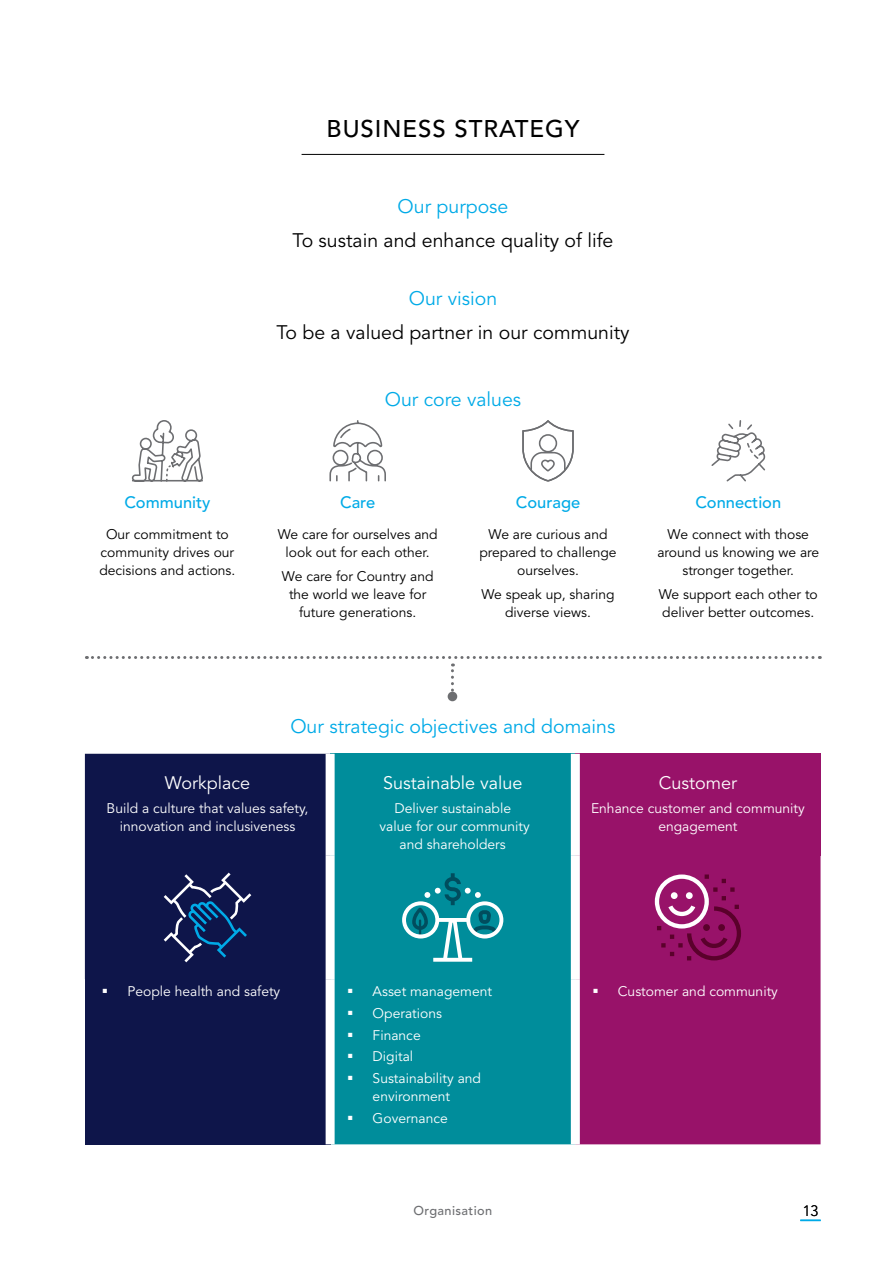
<style>
.page{position:relative;width:893px;height:1263px;background:#fff}
.page>*{position:absolute;margin:0;border:0;box-sizing:border-box;transform-origin:0 0}
.t1{font:500 24px "Avenir LT Std";letter-spacing:.04em;color:#000}
.t2{font:19.5px "Avenir LT Std";color:#00aae7}
.t3{font:19.5px "Avenir LT Std";color:#000}
.t4{font:18px "Avenir LT Std";color:#fff}
.t5{font:500 16.5px "Avenir LT Std";color:#00aae7}
.t6{font:300 15px "Avenir LT Std";color:#000}
.t7{font:13.8px/18px "Avenir LT Std";color:#000;text-align:center}
.t8{font:13.8px/21.9px "Avenir LT Std";color:#fff;text-align:center}
.t9{font:500 12.75px "Avenir LT Std";letter-spacing:.03em;color:#6d6e71}
</style>
<div class="page">
<hr style="left:302px;top:154px;width:302px;height:1px;background:#000">
<div style="left:85px;top:754px;width:241px;height:225px;background:#0e154a"></div>
<div style="left:330px;top:754px;width:245px;height:102px;background:#008d9b"></div>
<div style="left:575px;top:754px;width:245px;height:102px;background:#981269"></div>
<div style="left:335px;top:856px;width:236px;height:288px;background:#008d9b"></div>
<div style="left:580px;top:856px;width:240px;height:288px;background:#981269"></div>
<div style="left:85px;top:979px;width:245px;height:165px;background:#0e154a"></div>
<div style="left:326px;top:754px;width:9px;height:102px;background:#fff"></div>
<div style="left:571px;top:754px;width:9px;height:102px;background:#fff"></div>
<div style="left:326px;top:979px;width:9px;height:165px;background:#fff"></div>
<svg style="left:164px;top:873px;width:87px;height:89px"></svg>
<svg style="left:402px;top:873px;width:101px;height:89px"></svg>
<svg style="left:655px;top:874px;width:86px;height:86px"></svg>
<svg style="left:86px;top:656px;width:734px;height:42px"></svg>
<div style="left:448px;top:692px;width:9px;height:9px;background:#6d6e71;border-radius:50%"></div>
<svg style="left:329px;top:420px;width:57px;height:62px"></svg>
<svg style="left:522px;top:420px;width:52px;height:62px"></svg>
<svg style="left:711px;top:420px;width:55px;height:62px"></svg>
<svg style="left:131px;top:420px;width:72px;height:62px"></svg>
<hr style="left:800px;top:1219px;width:21px;height:2px;background:#00aae7">
<svg style="left:348px;top:988px;width:4px;height:4px"></svg>
<svg style="left:348px;top:1010px;width:4px;height:4px"></svg>
<svg style="left:348px;top:1032px;width:4px;height:4px"></svg>
<svg style="left:348px;top:1054px;width:4px;height:4px"></svg>
<svg style="left:348px;top:1076px;width:4px;height:4px"></svg>
<svg style="left:348px;top:1116px;width:4px;height:4px"></svg>
<svg style="left:593px;top:988px;width:4px;height:4px"></svg>
<h1 class="t1" style="left:327px;top:115px;width:254px">BUSINESS STRATEGY</h1>
<h2 class="t2" style="left:398px;top:195px;width:112px">Our purpose</h2>
<h2 class="t3" style="left:293px;top:229px;width:322px">To sustain and enhance quality of life</h2>
<h2 class="t2" style="left:409px;top:287px;width:90px">Our vision</h2>
<h2 class="t3" style="left:276px;top:321px;width:355px">To be a valued partner in our community</h2>
<p class="t5" style="left:124px;top:493px;width:88px">Community</p>
<p class="t7" style="left:99px;top:525px;width:137px">Our commitment to community drives our decisions and actions.</p>
<h2 class="t2" style="left:385px;top:388px;width:138px">Our core values</h2>
<p class="t5" style="left:340px;top:493px;width:37px">Care</p>
<p class="t7" style="left:278px;top:525px;width:162px">We care for ourselves and look out for each other.</p>
<p class="t7" style="left:282px;top:568px;width:153px">We care for Country and the world we leave for future generations.</p>
<p class="t5" style="left:516px;top:493px;width:66px">Courage</p>
<p class="t7" style="left:479px;top:525px;width:139px">We are curious and prepared to challenge ourselves.</p>
<p class="t7" style="left:481px;top:586px;width:135px">We speak up, sharing diverse views.</p>
<h2 class="t2" style="left:290px;top:715px;width:326px">Our strategic objectives and domains</h2>
<p class="t5" style="left:695px;top:493px;width:87px">Connection</p>
<p class="t7" style="left:657px;top:525px;width:163px">We connect with those around us knowing we are stronger together.</p>
<p class="t7" style="left:659px;top:586px;width:161px;text-align:left">We support each other to deliver better outcomes.</p>
<h3 class="t4" style="left:165px;top:772px;width:87px">Workplace</h3>
<p class="t8" style="left:107px;top:800px;width:203px;line-height:18px">Build a culture that values safety, innovation and inclusiveness</p>
<h3 class="t4" style="left:383px;top:772px;width:141px">Sustainable value</h3>
<p class="t8" style="left:379px;top:800px;width:152px;line-height:18px">Deliver sustainable value for our community and shareholders</p>
<p class="t8" style="left:127px;top:980px;width:154px">People health and safety</p>
<p class="t8" style="left:373px;top:980px;width:121px;text-align:left">Asset management<br>Operations<br>Finance<br>Digital<br>Sustainability and</p>
<p class="t8" style="left:373px;top:1086px;width:79px;text-align:left">environment<br>Governance</p>
<h3 class="t4" style="left:659px;top:772px;width:80px">Customer</h3>
<p class="t8" style="left:591px;top:800px;width:215px;line-height:18px">Enhance customer and community engagement</p>
<p class="t8" style="left:618px;top:980px;width:162px">Customer and community</p>
<p class="t9" style="left:414px;top:1203px;width:80px">Organisation</p>
<p class="t6" style="left:803px;top:1201px;width:17px">13</p>
</div>
